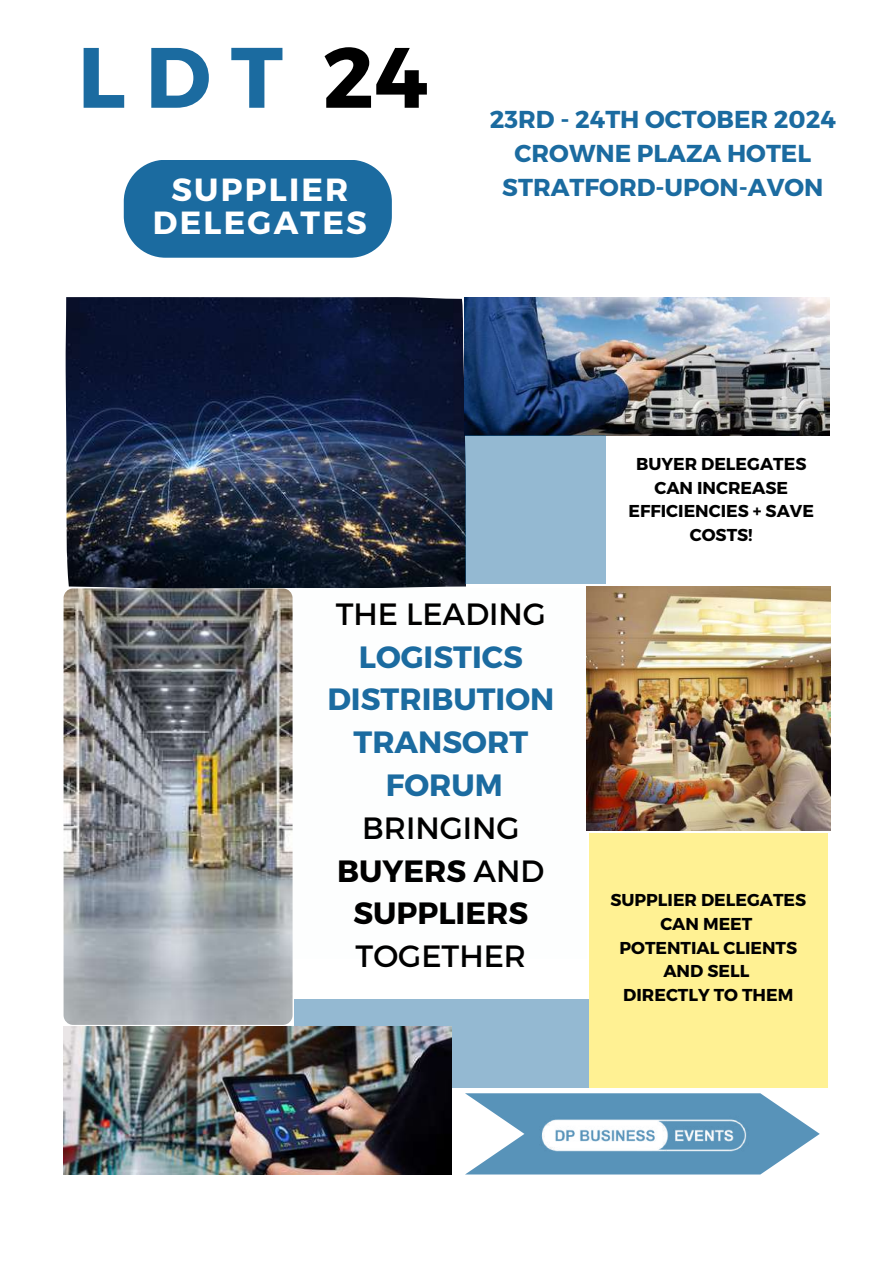
<style>
.page{position:relative;width:894px;height:1264px;background:#fff}
.page>*{position:absolute;margin:0;border:0;box-sizing:border-box;transform-origin:0 0}
.t1{font:700 85.5px "Montserrat";color:#1b6ba0}
.t2{font:700 31.95px/32.7px "Montserrat";letter-spacing:.07em;color:#fff;text-align:center}
.t3{font:700 30.75px/42.8px "Montserrat";color:#1b6ba0;text-align:center}
.t4{font:700 30.75px/42.8px "Montserrat";color:#000;text-align:center}
.t5{font:30.75px "Montserrat";color:#000}
.t6{font:700 24.45px/33.8px "Montserrat";color:#1b6ba0;text-align:center}
.t7{font:700 17.25px/23.7px "Montserrat";color:#000;text-align:center}
.s1{color:#000}
.s2{font-weight:400}
</style>
<div class="page">
<img style="left:65px;top:297px;width:400px;height:291px">
<img style="left:465px;top:297px;width:364px;height:138px">
<img style="left:64px;top:588px;width:228px;height:436px;border-radius:10px">
<img style="left:586px;top:586px;width:243px;height:244px">
<div style="left:294px;top:998px;width:295px;height:89px;background:#94b9d2"></div>
<img style="left:64px;top:1026px;width:387px;height:148px">
<div style="left:589px;top:833px;width:238px;height:254px;background:#fff193"></div>
<div style="left:465px;top:435px;width:140px;height:148px;background:#94b9d2"></div>
<svg style="left:465px;top:1093px;width:354px;height:81px"></svg>
<div style="left:124px;top:160px;width:268px;height:98px;background:#1b6ba0"></div>
<img style="left:519px;top:1100px;width:246px;height:71px">
<h1 class="t1" style="left:78px;top:22px;width:352px">LDT <span class="s1">24</span></h1>
<h2 class="t2" style="left:153px;top:172px;width:215px">SUPPLIER<br>DELEGATES</h2>
<h3 class="t6" style="left:489px;top:102px;width:347px">23RD - 24TH OCTOBER 2024<br>CROWNE PLAZA HOTEL<br>STRATFORD-UPON-AVON</h3>
<p class="t7" style="left:628px;top:451px;width:187px">BUYER DELEGATES<br>CAN INCREASE<br>EFFICIENCIES + SAVE<br>COSTS!</p>
<h3 class="t5" style="left:335px;top:594px;width:211px">THE LEADING</h3>
<h3 class="t3" style="left:327px;top:634px;width:228px">LOGISTICS<br>DISTRIBUTION<br>TRANSORT<br>FORUM</h3>
<h3 class="t4" style="left:337px;top:805px;width:208px"><span class="s2">BRINGING<br></span>BUYERS <span class="s2">AND<br></span>SUPPLIERS</h3>
<h3 class="t5" style="left:355px;top:936px;width:172px">TOGETHER</h3>
<p class="t7" style="left:610px;top:887px;width:197px">SUPPLIER DELEGATES<br>CAN MEET<br>POTENTIAL CLIENTS<br>AND SELL<br>DIRECTLY TO THEM</p>
</div>
